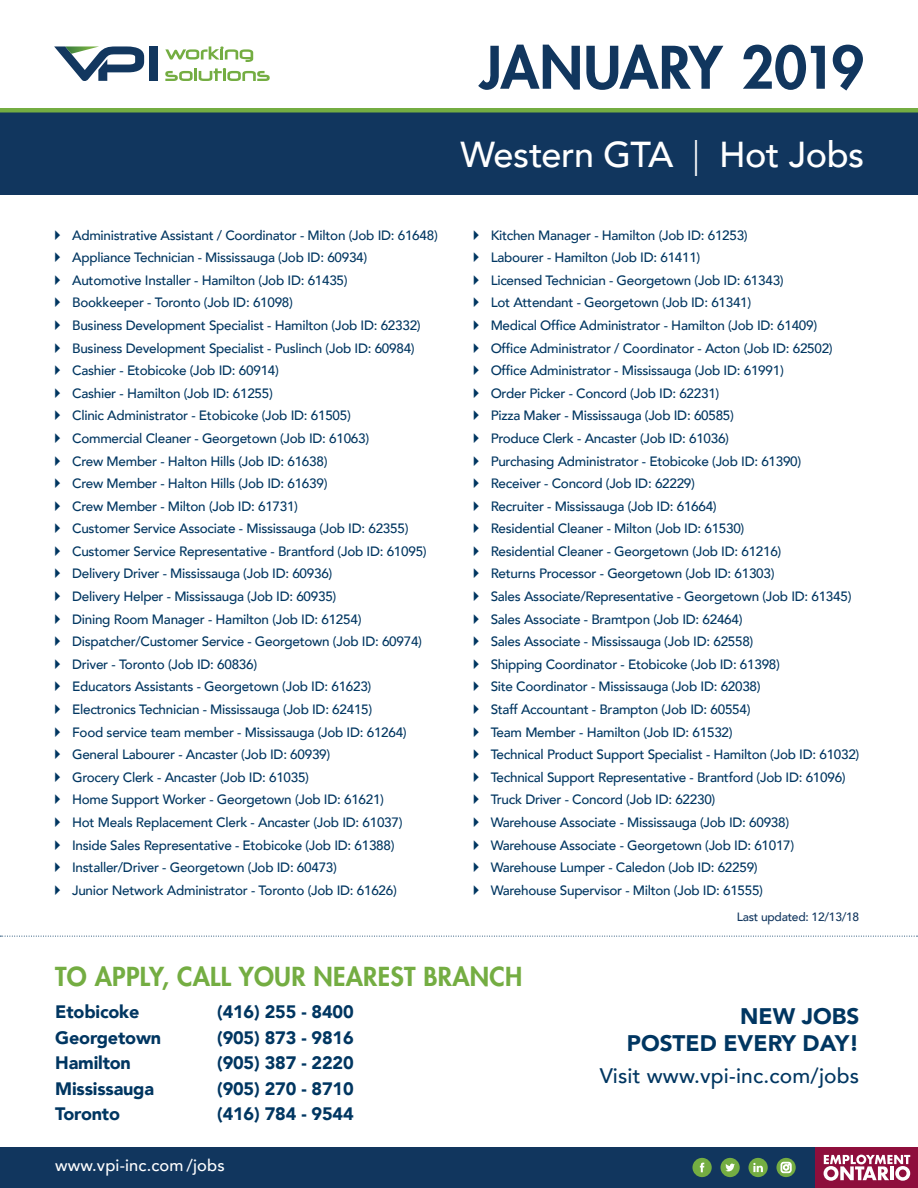
<style>
.page{position:relative;width:918px;height:1188px;background:#fff}
.page>*{position:absolute;margin:0;border:0;box-sizing:border-box;transform-origin:0 0}
.t1{font:800 57px "Futura Std";letter-spacing:-.02em;color:#11365e}
.t2{font:500 36px "Avenir";letter-spacing:-.015em;color:#fff}
.t3{font:800 25.5px "Futura Std";letter-spacing:.01em;color:#74ad42}
.t4{font:900 22.5px/27px "Avenir";color:#003661;text-align:right}
.t5{font:500 21px "Avenir";letter-spacing:.01em;color:#003661}
.t6{font:900 18px "Avenir";letter-spacing:-.01em;color:#003661}
.t7{font:500 16.5px "Avenir";letter-spacing:.01em;color:#fff}
.t8{font:500 13.5px/22.6px "Avenir";letter-spacing:-.02em;color:#003661}
.t9{font:500 12px "Avenir";letter-spacing:-.02em;color:#11365e}
.s1{font-weight:300}
</style>
<div class="page">
<div style="left:0;top:112px;width:918px;height:83px;background:#11365e"></div>
<hr style="left:0;top:108px;width:918px;height:4px;background:#74ad42">
<div style="left:149px;top:46px;width:9px;height:35px;background:#12375f"></div>
<svg style="left:165px;top:68px;width:105px;height:13px"></svg>
<svg style="left:165px;top:46px;width:88px;height:16px"></svg>
<svg style="left:54px;top:46px;width:90px;height:35px"></svg>
<div style="left:0;top:1147px;width:918px;height:41px;background:#11365e"></div>
<svg style="left:692px;top:1158px;width:20px;height:19px"></svg>
<svg style="left:720px;top:1158px;width:20px;height:19px"></svg>
<svg style="left:748px;top:1158px;width:20px;height:19px"></svg>
<svg style="left:776px;top:1158px;width:20px;height:19px"></svg>
<svg style="left:781px;top:1162px;width:10px;height:11px"></svg>
<div style="left:816px;top:1147px;width:102px;height:41px;background:#8e0e3c"></div>
<svg style="left:824px;top:1155px;width:86px;height:26px"></svg>
<svg style="left:0;top:936px;width:917px;height:1px"></svg>
<h1 class="t1" style="left:479px;top:32px;width:386px">JANUARY 2019</h1>
<h2 class="t2" style="left:460px;top:123px;width:405px">Western GTA <span class="s1">|</span> Hot Jobs</h2>
<p class="t8" style="left:72px;top:223px;width:367px">Administrative Assistant / Coordinator - Milton (Job ID: 61648)<br>Appliance Technician - Mississauga (Job ID: 60934)<br>Automotive Installer - Hamilton (Job ID: 61435)<br>Bookkeeper - Toronto (Job ID: 61098)<br>Business Development Specialist - Hamilton (Job ID: 62332)<br>Business Development Specialist - Puslinch (Job ID: 60984)<br>Cashier - Etobicoke (Job ID: 60914)<br>Cashier - Hamilton (Job ID: 61255)<br>Clinic Administrator - Etobicoke (Job ID: 61505)<br>Commercial Cleaner - Georgetown (Job ID: 61063)<br>Crew Member - Halton Hills (Job ID: 61638)<br>Crew Member - Halton Hills (Job ID: 61639)<br>Crew Member - Milton (Job ID: 61731)<br>Customer Service Associate - Mississauga (Job ID: 62355)<br>Customer Service Representative - Brantford (Job ID: 61095)<br>Delivery Driver - Mississauga (Job ID: 60936)<br>Delivery Helper - Mississauga (Job ID: 60935)<br>Dining Room Manager - Hamilton (Job ID: 61254)<br>Dispatcher/Customer Service - Georgetown (Job ID: 60974)<br>Driver - Toronto (Job ID: 60836)<br>Educators Assistants - Georgetown (Job ID: 61623)<br>Electronics Technician - Mississauga (Job ID: 62415)<br>Food service team member - Mississauga (Job ID: 61264)<br>General Labourer - Ancaster (Job ID: 60939)<br>Grocery Clerk - Ancaster (Job ID: 61035)<br>Home Support Worker - Georgetown (Job ID: 61621)<br>Hot Meals Replacement Clerk - Ancaster (Job ID: 61037)<br>Inside Sales Representative - Etobicoke (Job ID: 61388)<br>Installer/Driver - Georgetown (Job ID: 60473)<br>Junior Network Administrator - Toronto (Job ID: 61626)</p>
<p class="t8" style="left:491px;top:223px;width:370px">Kitchen Manager - Hamilton (Job ID: 61253)<br>Labourer - Hamilton (Job ID: 61411)<br>Licensed Technician - Georgetown (Job ID: 61343)<br>Lot Attendant - Georgetown (Job ID: 61341)<br>Medical Office Administrator - Hamilton (Job ID: 61409)<br>Office Administrator / Coordinator - Acton (Job ID: 62502)<br>Office Administrator - Mississauga (Job ID: 61991)<br>Order Picker - Concord (Job ID: 62231)<br>Pizza Maker - Mississauga (Job ID: 60585)<br>Produce Clerk - Ancaster (Job ID: 61036)<br>Purchasing Administrator - Etobicoke (Job ID: 61390)<br>Receiver - Concord (Job ID: 62229)<br>Recruiter - Mississauga (Job ID: 61664)<br>Residential Cleaner - Milton (Job ID: 61530)<br>Residential Cleaner - Georgetown (Job ID: 61216)<br>Returns Processor - Georgetown (Job ID: 61303)<br>Sales Associate/Representative - Georgetown (Job ID: 61345)<br>Sales Associate - Bramtpon (Job ID: 62464)<br>Sales Associate - Mississauga (Job ID: 62558)<br>Shipping Coordinator - Etobicoke (Job ID: 61398)<br>Site Coordinator - Mississauga (Job ID: 62038)<br>Staff Accountant - Brampton (Job ID: 60554)<br>Team Member - Hamilton (Job ID: 61532)<br>Technical Product Support Specialist - Hamilton (Job ID: 61032)<br>Technical Support Representative - Brantford (Job ID: 61096)<br>Truck Driver - Concord (Job ID: 62230)<br>Warehouse Associate - Mississauga (Job ID: 60938)<br>Warehouse Associate - Georgetown (Job ID: 61017)<br>Warehouse Lumper - Caledon (Job ID: 62259)<br>Warehouse Supervisor - Milton (Job ID: 61555)</p>
<h3 class="t3" style="left:55px;top:960px;width:468px">TO APPLY, CALL YOUR NEAREST BRANCH</h3>
<h3 class="t6" style="left:55px;top:996px;width:86px">Etobicoke</h3>
<h3 class="t6" style="left:217px;top:996px;width:138px">(416) 255 - 8400</h3>
<h3 class="t6" style="left:55px;top:1022px;width:108px">Georgetown</h3>
<h3 class="t6" style="left:217px;top:1022px;width:138px">(905) 873 - 9816</h3>
<h3 class="t6" style="left:55px;top:1047px;width:77px">Hamilton</h3>
<h3 class="t6" style="left:217px;top:1047px;width:138px">(905) 387 - 2220</h3>
<h3 class="t6" style="left:55px;top:1073px;width:100px">Mississauga</h3>
<h3 class="t6" style="left:217px;top:1073px;width:138px">(905) 270 - 8710</h3>
<h3 class="t6" style="left:55px;top:1098px;width:66px">Toronto</h3>
<h3 class="t6" style="left:217px;top:1098px;width:138px">(416) 784 - 9544</h3>
<p class="t7" style="left:55px;top:1151px;width:171px">www.vpi-inc.com /jobs</p>
<p class="t7" style="left:55px;top:1151px;width:148px">vpi-inc.com /events</p>
<p class="t9" style="left:737px;top:906px;width:124px">Last updated: 12/13/18</p>
<h3 class="t4" style="left:627px;top:1002px;width:234px">NEW JOBS<br>POSTED EVERY DAY!</h3>
<h3 class="t5" style="left:600px;top:1057px;width:261px">Visit www.vpi-inc.com/jobs</h3>
</div>
